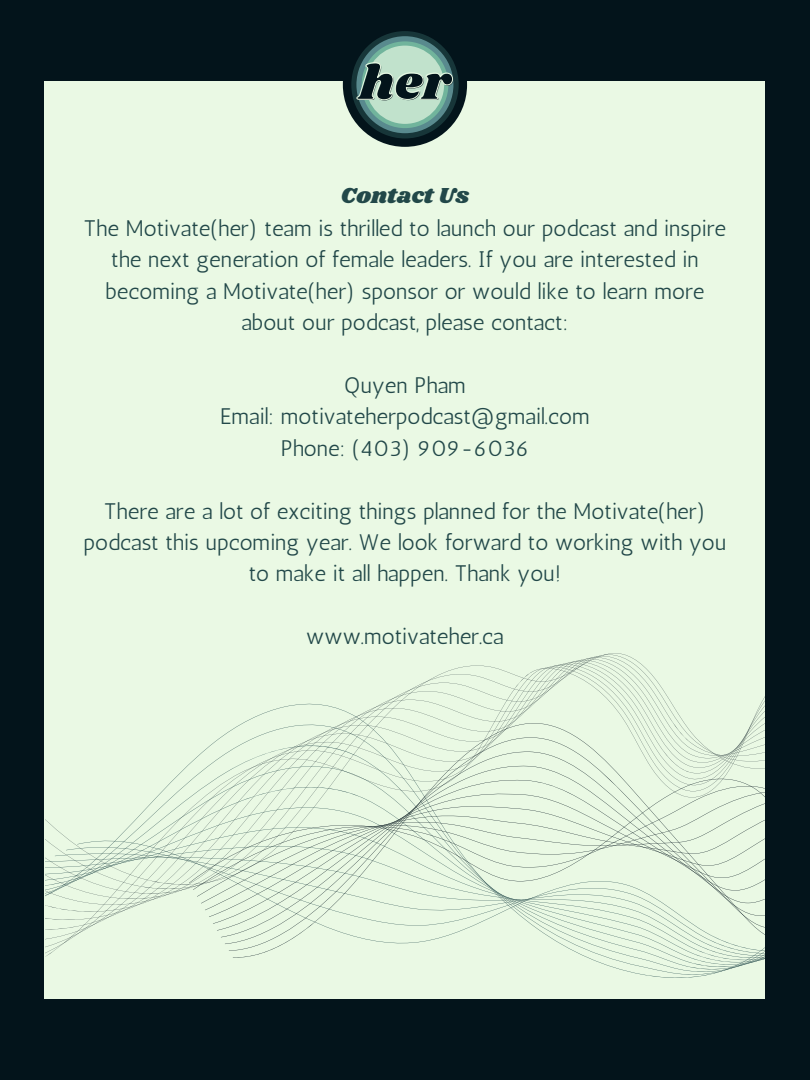
<style>
.page{position:relative;width:810px;height:1080px;background:#03141b}
.page>*{position:absolute;margin:0;border:0;box-sizing:border-box;transform-origin:0 0}
.t1{font:49.56px "Shrikhand";color:#03141b}
.t2{font:22.5px/31.4px "Antic";color:#224849;text-align:center}
.t3{font:22.5px "Shrikhand";color:#224849}
</style>
<div class="page">
<div style="left:44px;top:81px;width:721px;height:918px;background:#eaf9e4"></div>
<svg style="left:46px;top:656px;width:718px;height:300px"></svg>
<svg style="left:189px;top:777px;width:32px;height:179px"></svg>
<svg style="left:193px;top:786px;width:543px;height:192px"></svg>
<svg style="left:197px;top:790px;width:567px;height:177px"></svg>
<svg style="left:233px;top:723px;width:531px;height:235px"></svg>
<div style="left:343px;top:23px;width:124px;height:124px;background:#03141b;border-radius:50%"></div>
<svg style="left:351px;top:31px;width:108px;height:107px;background:#173639"></svg>
<svg style="left:356px;top:36px;width:97px;height:97px"></svg>
<svg style="left:362px;top:41px;width:86px;height:87px"></svg>
<div style="left:366px;top:46px;width:78px;height:78px;background:#c1e2cc;border-radius:50%"></div>
<svg style="left:356px;top:62px;width:97px;height:39px"></svg>
<p class="t1" style="left:360px;top:49px;width:93px">her</p>
<p class="t3" style="left:341px;top:180px;width:130px">Contact Us</p>
<p class="t2" style="left:84px;top:213px;width:644px">The Motivate(her) team is thrilled to launch our podcast and inspire the next generation of female leaders. If you are interested in becoming a Motivate(her) sponsor or would like to learn more about our podcast, please contact:</p>
<p class="t2" style="left:344px;top:370px;width:123px">Quyen Pham</p>
<p class="t2" style="left:220px;top:401px;width:371px">Email: motivateherpodcast@gmail.com</p>
<p class="t2" style="left:281px;top:432px;width:250px">Phone: (403) 909-6036</p>
<p class="t2" style="left:84px;top:495px;width:644px">There are a lot of exciting things planned for the Motivate(her) podcast this upcoming year. We look forward to working with you to make it all happen. Thank you!</p>
<p class="t2" style="left:306px;top:621px;width:199px">www.motivateher.ca</p>
</div>
